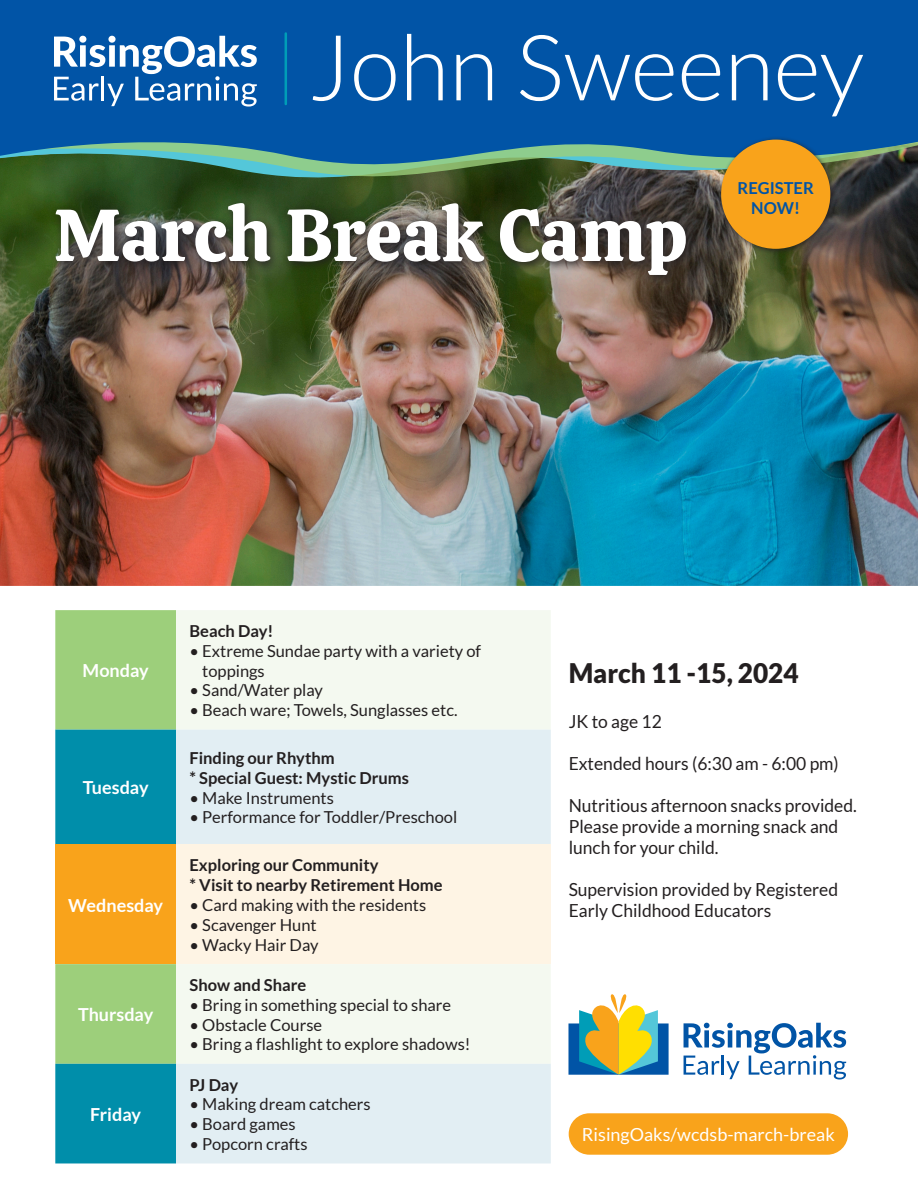
<style>
.page{position:relative;width:918px;height:1188px;background:#fff}
.page>*{position:absolute;margin:0;border:0;box-sizing:border-box;transform-origin:0 0}
.t1{font:300 91.35px "Lato";color:#fff}
.t2{font:73.5px "Calistoga";color:#fff}
.t3{font:900 27px "Lato";color:#231f20}
.t4{font:18px/21px "Lato";color:#231f20}
.bullets{font:700 18px "Lato";color:#fff}
.t5{font:18px "Lato";color:#fff}
.bullets-2{font:16.5px/19.8px "Lato";color:#231f20}
.bullets-3{font:700 16.5px "Lato";color:#231f20}
.t6{font:700 16.5px "Lato";color:#0154a6}
</style>
<div class="page">
<div style="left:0;top:0;width:918px;height:163px;background:#0154a6"></div>
<svg style="left:54px;top:36px;width:203px;height:71px"></svg>
<hr style="left:285px;top:34px;width:2px;height:70px;background:#009db7">
<img style="left:0;top:249px;width:918px;height:337px">
<div style="left:51px;top:197px;width:646px;height:89px;background:#231f20;opacity:.93"></div>
<div style="left:718px;top:137px;width:119px;height:118px;background:#231f20;opacity:.75"></div>
<svg style="left:0;top:137px;width:918px;height:112px;background:#4b5d46"></svg>
<div style="left:569px;top:1113px;width:279px;height:42px;background:#f9a31b;border-radius:21px"></div>
<svg style="left:568px;top:994px;width:101px;height:81px"></svg>
<svg style="left:684px;top:1023px;width:162px;height:56px"></svg>
<div style="left:55px;top:610px;width:121px;height:120px;background:#9dcf7b"></div>
<div style="left:176px;top:610px;width:375px;height:120px;background:#f4f9f0"></div>
<svg style="left:55px;top:730px;width:121px;height:433px;background:#33a29a"></svg>
<svg style="left:176px;top:730px;width:375px;height:433px;fill:#e2eef3"></svg>
<div style="left:55px;top:845px;width:121px;height:119px;background:#f9a31b"></div>
<div style="left:176px;top:845px;width:375px;height:119px;background:#fef4e4"></div>
<p class="t1" style="left:309px;top:19px;width:557px">John Sweeney</p>
<p class="t2" style="left:54px;top:171px;width:636px">March Break Camp</p>
<p class="t6" style="left:738px;top:178px;width:78px">REGISTER</p>
<p class="t6" style="left:751px;top:198px;width:50px">NOW!</p>
<p class="bullets" style="left:83px;top:660px;width:68px">Monday</p>
<p class="bullets" style="left:83px;top:778px;width:67px">Tuesday</p>
<p class="bullets" style="left:68px;top:895px;width:97px">Wednesday</p>
<p class="bullets" style="left:78px;top:1004px;width:77px">Thursday</p>
<p class="bullets" style="left:90px;top:1104px;width:52px">Friday</p>
<p class="bullets-3" style="left:190px;top:621px;width:86px">Beach Day!</p>
<p class="bullets-2" style="left:202px;top:641px;width:280px;text-indent:-13px">• Extreme Sundae party with a variety of toppings</p>
<p class="bullets-2" style="left:190px;top:680px;width:135px">• Sand/Water play</p>
<p class="bullets-2" style="left:190px;top:700px;width:270px">• Beach ware; Towels, Sunglasses etc.</p>
<p class="bullets-3" style="left:190px;top:749px;width:147px">Finding our Rhythm</p>
<p class="bullets-3" style="left:190px;top:768px;width:221px">* Special Guest: Mystic Drums</p>
<p class="bullets-2" style="left:190px;top:788px;width:146px">• Make Instruments</p>
<p class="bullets-2" style="left:190px;top:807px;width:269px">• Performance for Toddler/Preschool</p>
<p class="bullets-3" style="left:190px;top:856px;width:191px">Exploring our Community</p>
<p class="bullets-3" style="left:190px;top:876px;width:255px">* Visit to nearby Retirement Home</p>
<p class="bullets-2" style="left:190px;top:895px;width:238px">• Card making with the residents</p>
<p class="bullets-2" style="left:190px;top:915px;width:129px">• Scavenger Hunt</p>
<p class="bullets-2" style="left:190px;top:935px;width:131px">• Wacky Hair Day</p>
<p class="bullets-3" style="left:190px;top:975px;width:118px">Show and Share</p>
<p class="bullets-2" style="left:190px;top:995px;width:263px">• Bring in something special to share</p>
<p class="bullets-2" style="left:190px;top:1015px;width:134px">• Obstacle Course</p>
<p class="bullets-2" style="left:190px;top:1034px;width:283px">• Bring a flashlight to explore shadows!</p>
<p class="bullets-3" style="left:190px;top:1075px;width:50px">PJ Day</p>
<p class="bullets-2" style="left:190px;top:1094px;width:183px">• Making dream catchers</p>
<p class="bullets-2" style="left:190px;top:1114px;width:108px">• Board games</p>
<p class="bullets-2" style="left:190px;top:1134px;width:120px">• Popcorn crafts</p>
<p class="t3" style="left:569px;top:657px;width:232px">March 11 -15, 2024</p>
<p class="t4" style="left:569px;top:711px;width:95px">JK to age 12</p>
<p class="t4" style="left:569px;top:753px;width:272px">Extended hours (6:30 am - 6:00 pm)</p>
<p class="t4" style="left:569px;top:795px;width:290px">Nutritious afternoon snacks provided.<br>Please provide a morning snack and lunch for your child.</p>
<p class="t4" style="left:569px;top:879px;width:271px">Supervision provided by Registered<br>Early Childhood Educators</p>
<p class="t5" style="left:582px;top:1125px;width:254px">RisingOaks/wcdsb-march-break</p>
</div>
